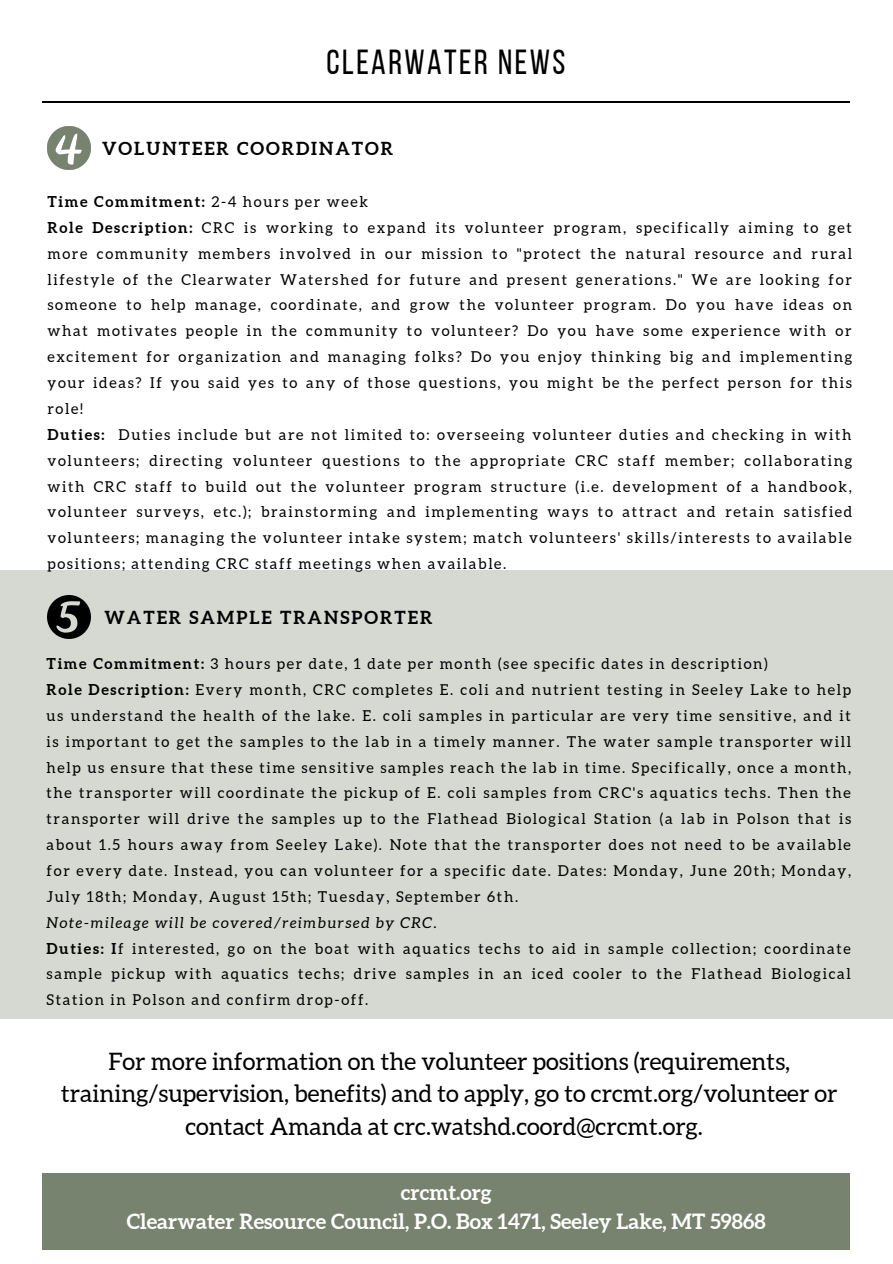
<style>
.page{position:relative;width:893px;height:1264px;background:#fff}
.page>*{position:absolute;margin:0;border:0;box-sizing:border-box;transform-origin:0 0}
.t1{font:34.65px "Bebas Neue";letter-spacing:.07em;color:#000}
.t2{font:24px/32.5px "Aleo";color:#000;text-align:center}
.t3{font:700 21px/29.2px "Aleo";color:#fff;text-align:center}
.t4{font:700 18px "Aleo";letter-spacing:.11em;color:#000}
.t5{font:15px/25.8px "Aleo";letter-spacing:.11em;color:#000}
.s1{font-weight:700}
.s2{font-style:italic}
</style>
<div class="page">
<div style="left:43px;top:1173px;width:807px;height:76px;background:#77836e"></div>
<div style="left:0;top:570px;width:892px;height:448px;background:#d5d9d2"></div>
<hr style="left:43px;top:102px;width:807px;height:1px;background:#000">
<img style="left:47px;top:127px;width:43px;height:42px">
<img style="left:47px;top:595px;width:43px;height:43px">
<h1 class="t1" style="left:326px;top:48px;width:240px">CLEARWATER NEWS</h1>
<p class="t4" style="left:102px;top:138px;width:292px">VOLUNTEER COORDINATOR</p>
<p class="t5" style="left:47px;top:189px;width:806px"><span class="s1">Time Commitment:</span> 2-4 hours per week<br><span class="s1">Role Description:</span> CRC is working to expand its volunteer program, specifically aiming to get more community members involved in our mission to "protect the natural resource and rural lifestyle of the Clearwater Watershed for future and present generations." We are looking for someone to help manage, coordinate, and grow the volunteer program. Do you have ideas on what motivates people in the community to volunteer? Do you have some experience with or excitement for organization and managing folks? Do you enjoy thinking big and implementing your ideas? If you said yes to any of those questions, you might be the perfect person for this role!<br><span class="s1">Duties:</span> Duties include but are not limited to: overseeing volunteer duties and checking in with volunteers; directing volunteer questions to the appropriate CRC staff member; collaborating with CRC staff to build out the volunteer program structure (i.e. development of a handbook, volunteer surveys, etc.); brainstorming and implementing ways to attract and retain satisfied volunteers; managing the volunteer intake system; match volunteers' skills/interests to available positions; attending CRC staff meetings when available.</p>
<p class="t4" style="left:104px;top:607px;width:329px">WATER SAMPLE TRANSPORTER</p>
<p class="t5" style="left:47px;top:650px;width:806px"><span class="s1">Time Commitment:</span> 3 hours per date, 1 date per month (see specific dates in description)<br><span class="s1">Role Description:</span> Every month, CRC completes E. coli and nutrient testing in Seeley Lake to help us understand the health of the lake. E. coli samples in particular are very time sensitive, and it is important to get the samples to the lab in a timely manner. The water sample transporter will help us ensure that these time sensitive samples reach the lab in time. Specifically, once a month, the transporter will coordinate the pickup of E. coli samples from CRC's aquatics techs. Then the transporter will drive the samples up to the Flathead Biological Station (a lab in Polson that is about 1.5 hours away from Seeley Lake). Note that the transporter does not need to be available for every date. Instead, you can volunteer for a specific date. Dates: Monday, June 20th; Monday, July 18th; Monday, August 15th; Tuesday, September 6th.</p>
<p class="t5" style="left:47px;top:909px;width:805px"><span class="s2">Note-mileage will be covered/reimbursed by CRC.<br></span><span class="s1">Duties: I</span>f interested, go on the boat with aquatics techs to aid in sample collection; coordinate sample pickup with aquatics techs; drive samples in an iced cooler to the Flathead Biological Station in Polson and confirm drop-off.</p>
<h2 class="t2" style="left:61px;top:1044px;width:777px">For more information on the volunteer positions (requirements, training/supervision, benefits) and to apply, go to crcmt.org/volunteer or contact Amanda at crc.watshd.coord@crcmt.org.</h2>
<h3 class="t3" style="left:127px;top:1177px;width:640px">crcmt.org<br>Clearwater Resource Council, P.O. Box 1471, Seeley Lake, MT 59868</h3>
</div>
